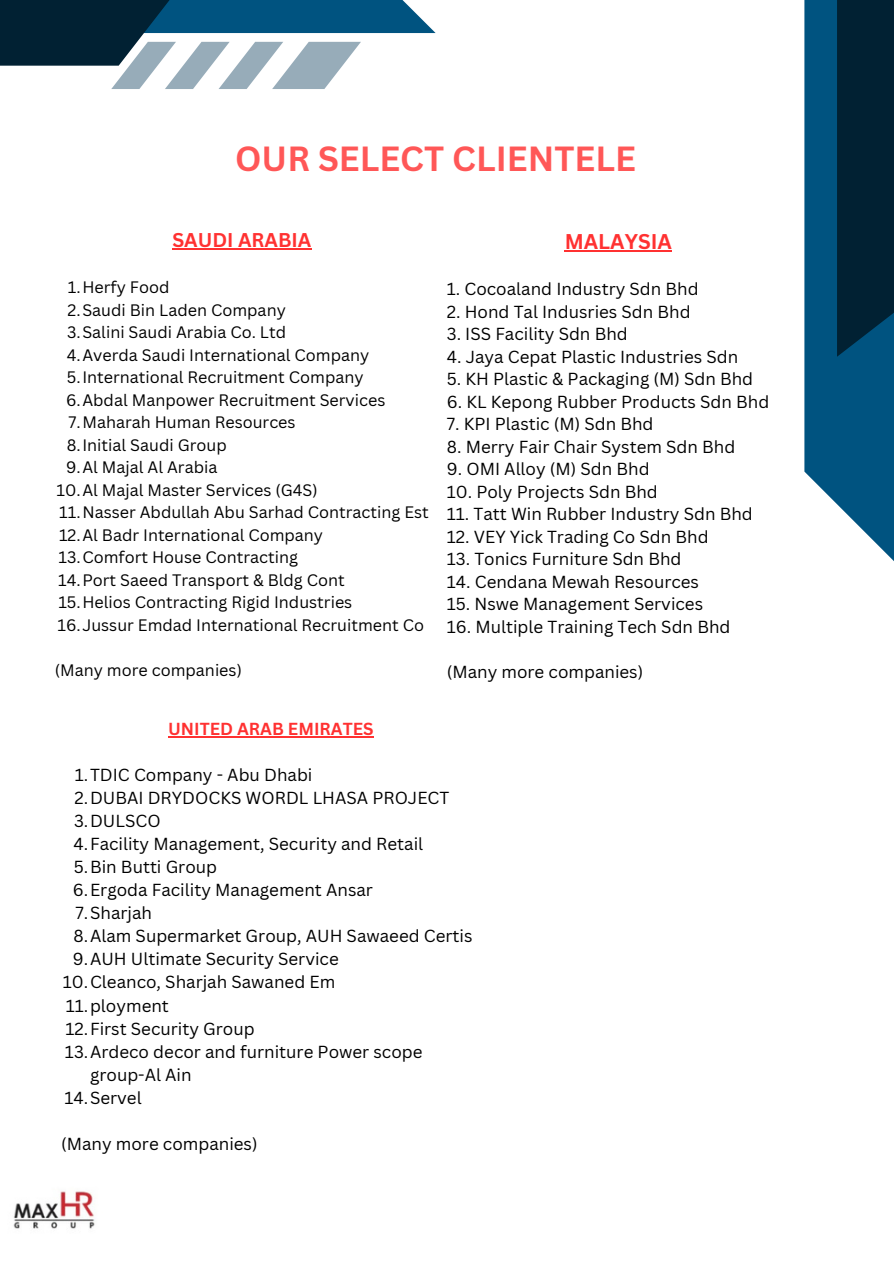
<style>
.page{position:relative;width:894px;height:1264px;background:#fff}
.page>*{position:absolute;margin:0;border:0;box-sizing:border-box;transform-origin:0 0}
.t1{font:700 34.05px "Canva Sans";color:#ff5757}
.t2{font:700 20.7px "Canva Sans";color:#ff3131}
.t3{font:700 19.35px "Canva Sans";color:#ff3131}
.t4{font:16.95px/23px "Canva Sans";color:#000}
.t5{font:700 16.95px "Canva Sans";color:#ff3131}
.t6{font:16.2px "Canva Sans";color:#000}
</style>
<div class="page">
<svg style="left:804px;top:0;width:89px;height:560px;background:#236b91"></svg>
<svg style="left:836px;top:0;width:57px;height:357px;background:#002439"></svg>
<svg style="left:0;top:0;width:435px;height:89px"></svg>
<img style="left:13px;top:1191px;width:82px;height:38px">
<hr style="left:172px;top:248px;width:139px;height:1px;background:#ff3131">
<hr style="left:564px;top:250px;width:107px;height:1px;background:#ff3131">
<hr style="left:168px;top:736px;width:206px;height:1px;background:#ff3131">
<h1 class="t1" style="left:235px;top:135px;width:402px">OUR SELECT CLIENTELE</h1>
<h2 class="t3" style="left:172px;top:226px;width:140px">SAUDI ARABIA</h2>
<p class="t6" style="left:68px;top:276px;width:103px">1.Herfy Food</p>
<p class="t6" style="left:68px;top:298px;width:220px">2.Saudi Bin Laden Company</p>
<p class="t6" style="left:67px;top:321px;width:220px">3.Salini Saudi Arabia Co. Ltd</p>
<p class="t6" style="left:67px;top:343px;width:304px">4.Averda Saudi International Company</p>
<p class="t6" style="left:67px;top:366px;width:298px">5.International Recruitment Company</p>
<p class="t6" style="left:66px;top:388px;width:321px">6.Abdal Manpower Recruitment Services</p>
<p class="t6" style="left:68px;top:411px;width:228px">7.Maharah Human Resources</p>
<p class="t6" style="left:67px;top:433px;width:161px">8.Initial Saudi Group</p>
<p class="t6" style="left:66px;top:456px;width:153px">9.Al Majal Al Arabia</p>
<p class="t6" style="left:57px;top:478px;width:262px">10.Al Majal Master Services (G4S)</p>
<p class="t6" style="left:59px;top:501px;width:371px">11.Nasser Abdullah Abu Sarhad Contracting Est</p>
<p class="t6" style="left:59px;top:523px;width:265px">12.Al Badr International Company</p>
<p class="t6" style="left:58px;top:546px;width:241px">13.Comfort House Contracting</p>
<p class="t6" style="left:58px;top:568px;width:288px">14.Port Saeed Transport &amp; Bldg Cont</p>
<p class="t6" style="left:58px;top:591px;width:295px">15.Helios Contracting Rigid Industries</p>
<p class="t6" style="left:57px;top:613px;width:368px">16.Jussur Emdad International Recruitment Co</p>
<p class="t6" style="left:55px;top:658px;width:188px">(Many more companies)</p>
<h2 class="t2" style="left:564px;top:227px;width:109px">MALAYSIA</h2>
<p class="t4" style="left:446px;top:277px;width:253px">1. Cocoaland Industry Sdn Bhd</p>
<p class="t4" style="left:446px;top:299px;width:245px">2. Hond Tal Indusries Sdn Bhd</p>
<p class="t4" style="left:446px;top:322px;width:182px">3. ISS Facility Sdn Bhd</p>
<p class="t4" style="left:446px;top:344px;width:293px">4. Jaya Cepat Plastic Industries Sdn</p>
<p class="t4" style="left:446px;top:367px;width:308px">5. KH Plastic &amp; Packaging (M) Sdn Bhd</p>
<p class="t4" style="left:446px;top:389px;width:324px">6. KL Kepong Rubber Products Sdn Bhd</p>
<p class="t4" style="left:446px;top:412px;width:208px">7. KPI Plastic (M) Sdn Bhd</p>
<p class="t4" style="left:446px;top:434px;width:290px">8. Merry Fair Chair System Sdn Bhd</p>
<p class="t4" style="left:446px;top:457px;width:204px">9. OMI Alloy (M) Sdn Bhd</p>
<p class="t4" style="left:446px;top:479px;width:212px">10. Poly Projects Sdn Bhd</p>
<p class="t4" style="left:446px;top:502px;width:307px">11. Tatt Win Rubber Industry Sdn Bhd</p>
<p class="t4" style="left:446px;top:524px;width:263px">12. VEY Yick Trading Co Sdn Bhd</p>
<p class="t4" style="left:446px;top:547px;width:236px">13. Tonics Furniture Sdn Bhd</p>
<p class="t4" style="left:446px;top:569px;width:254px">14. Cendana Mewah Resources</p>
<p class="t4" style="left:446px;top:592px;width:258px">15. Nswe Management Services</p>
<p class="t4" style="left:446px;top:614px;width:285px">16. Multiple Training Tech Sdn Bhd</p>
<p class="t4" style="left:446px;top:659px;width:198px">(Many more companies)</p>
<p class="t5" style="left:168px;top:717px;width:207px">UNITED ARAB EMIRATES</p>
<h3 class="t4" style="left:75px;top:763px;width:239px">1.TDIC Company - Abu Dhabi</h3>
<p class="t4" style="left:75px;top:786px;width:376px">2.DUBAI DRYDOCKS WORDL LHASA PROJECT</p>
<p class="t4" style="left:74px;top:809px;width:88px">3.DULSCO</p>
<p class="t4" style="left:74px;top:832px;width:351px">4.Facility Management, Security and Retail</p>
<p class="t4" style="left:74px;top:855px;width:145px">5.Bin Butti Group</p>
<p class="t4" style="left:73px;top:878px;width:301px">6.Ergoda Facility Management Ansar</p>
<p class="t4" style="left:75px;top:901px;width:78px">7.Sharjah</p>
<p class="t4" style="left:74px;top:924px;width:400px">8.Alam Supermarket Group, AUH Sawaeed Certis</p>
<p class="t4" style="left:73px;top:947px;width:267px">9.AUH Ultimate Security Service</p>
<p class="t4" style="left:63px;top:970px;width:274px">10.Cleanco, Sharjah Sawaned Em</p>
<p class="t4" style="left:66px;top:993px;width:105px">11.ployment</p>
<p class="t4" style="left:65px;top:1016px;width:191px">12.First Security Group</p>
<p class="t4" style="left:90px;top:1039px;width:334px;text-indent:-25px">13.Ardeco decor and furniture Power scope group-Al Ain</p>
<p class="t4" style="left:65px;top:1085px;width:79px">14.Servel</p>
<p class="t4" style="left:61px;top:1131px;width:198px">(Many more companies)</p>
</div>
